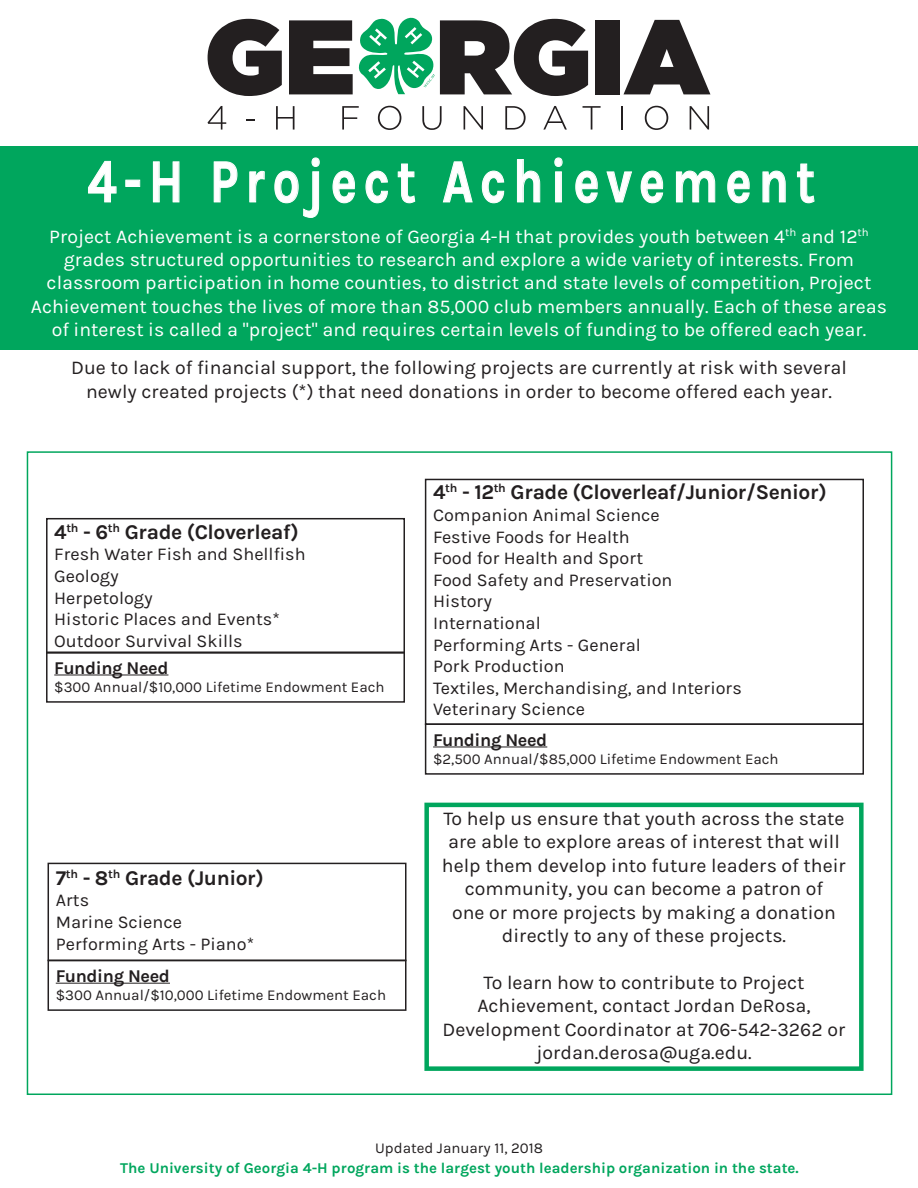
<style>
.page{position:relative;width:918px;height:1188px;background:#fff}
.page>*{position:absolute;margin:0;border:0;box-sizing:border-box;transform-origin:0 0}
.t1{font:700 61.8px "Karla";letter-spacing:.14em;color:#fff;scale:.8 1}
.t2{font:700 21px "Karla";letter-spacing:-.02em;color:#231f20}
.t3{font:19.5px/23.4px "Karla";color:#231f20;text-align:center}
.t4{font:19.5px/23.4px "Karla";color:#fff;text-align:center}
.t5{font:18px "Karla";color:#231f20}
.t6{font:700 18px "Karla";letter-spacing:-.02em;color:#231f20}
.t7{font:15px "Karla";color:#231f20}
.t8{font:700 15px "Karla";color:#00a65d}
</style>
<div class="page">
<div style="left:0;top:147px;width:918px;height:203px;background:#00a65d"></div>
<svg style="left:208px;top:19px;width:74px;height:77px"></svg>
<div style="left:595px;top:20px;width:25px;height:74px;background:#231f20"></div>
<svg style="left:624px;top:20px;width:86px;height:74px"></svg>
<svg style="left:208px;top:106px;width:18px;height:24px"></svg>
<svg style="left:246px;top:119px;width:9px;height:2px"></svg>
<svg style="left:276px;top:106px;width:19px;height:24px"></svg>
<svg style="left:342px;top:106px;width:17px;height:24px"></svg>
<svg style="left:378px;top:106px;width:23px;height:24px"></svg>
<svg style="left:422px;top:106px;width:20px;height:24px"></svg>
<svg style="left:464px;top:106px;width:19px;height:24px"></svg>
<svg style="left:505px;top:106px;width:21px;height:24px"></svg>
<svg style="left:543px;top:106px;width:24px;height:24px"></svg>
<svg style="left:583px;top:106px;width:18px;height:24px"></svg>
<hr style="left:621px;top:106px;width:2px;height:24px;background:#231f20">
<svg style="left:645px;top:106px;width:23px;height:24px"></svg>
<svg style="left:690px;top:106px;width:19px;height:24px"></svg>
<svg style="left:289px;top:18px;width:299px;height:78px"></svg>
<div style="left:46px;top:518px;width:359px;height:136px;border:2px solid #231f20"></div>
<div style="left:425px;top:479px;width:439px;height:246px;border:2px solid #231f20"></div>
<div style="left:48px;top:863px;width:358px;height:98px;border:2px solid #231f20"></div>
<hr style="left:54px;top:675px;width:114px;height:1px;background:#231f20">
<div style="left:46px;top:652px;width:359px;height:51px;border:2px solid #231f20"></div>
<hr style="left:56px;top:983px;width:114px;height:1px;background:#231f20">
<div style="left:48px;top:960px;width:358px;height:51px;border:2px solid #231f20"></div>
<hr style="left:433px;top:747px;width:114px;height:1px;background:#231f20">
<div style="left:425px;top:723px;width:439px;height:52px;border:2px solid #231f20"></div>
<div style="left:424px;top:803px;width:440px;height:268px;border:4px solid #00a65d"></div>
<svg style="left:88px;top:161px;width:29px;height:42px"></svg>
<svg style="left:153px;top:161px;width:27px;height:42px"></svg>
<svg style="left:213px;top:161px;width:25px;height:42px"></svg>
<svg style="left:249px;top:171px;width:16px;height:32px"></svg>
<svg style="left:274px;top:157px;width:46px;height:61px"></svg>
<svg style="left:332px;top:170px;width:23px;height:34px"></svg>
<svg style="left:365px;top:170px;width:23px;height:34px"></svg>
<svg style="left:398px;top:163px;width:17px;height:41px"></svg>
<svg style="left:443px;top:161px;width:30px;height:42px"></svg>
<svg style="left:482px;top:170px;width:22px;height:34px"></svg>
<svg style="left:517px;top:159px;width:24px;height:44px"></svg>
<svg style="left:554px;top:157px;width:9px;height:46px"></svg>
<svg style="left:575px;top:170px;width:23px;height:34px"></svg>
<svg style="left:606px;top:171px;width:26px;height:32px"></svg>
<svg style="left:641px;top:170px;width:22px;height:34px"></svg>
<svg style="left:676px;top:170px;width:40px;height:33px"></svg>
<svg style="left:727px;top:170px;width:23px;height:34px"></svg>
<svg style="left:762px;top:170px;width:24px;height:33px"></svg>
<svg style="left:797px;top:163px;width:18px;height:41px"></svg>
<p class="t1" style="left:87px;top:146px;width:911px">4-H Project Achievement</p>
<p class="t4" style="left:31px;top:225px;width:858px">Project Achievement is a cornerstone of Georgia 4-H that provides youth between 4<sup>th</sup> and 12<sup>th </sup>grades structured opportunities to research and explore a wide variety of interests. From classroom participation in home counties, to district and state levels of competition, Project Achievement touches the lives of more than 85,000 club members annually. Each of these areas of interest is called a "project" and requires certain levels of funding to be offered each year.</p>
<p class="t3" style="left:71px;top:356px;width:777px">Due to lack of financial support, the following projects are currently at risk with several newly created projects (*) that need donations in order to become offered each year.</p>
<p class="t2" style="left:54px;top:520px;width:246px">4<sup>th</sup> - 6<sup>th</sup> Grade (Cloverleaf)</p>
<p class="t5" style="left:54px;top:544px;width:253px">Fresh Water Fish and Shellfish</p>
<p class="t5" style="left:54px;top:566px;width:66px">Geology</p>
<p class="t5" style="left:54px;top:588px;width:100px">Herpetology</p>
<p class="t5" style="left:54px;top:609px;width:227px">Historic Places and Events*</p>
<p class="t5" style="left:54px;top:631px;width:190px">Outdoor Survival Skills</p>
<p class="t6" style="left:54px;top:657px;width:116px">Funding Need</p>
<p class="t7" style="left:54px;top:678px;width:332px">$300 Annual/$10,000 Lifetime Endowment Each</p>
<p class="t2" style="left:56px;top:866px;width:210px">7<sup>th</sup> - 8<sup>th</sup> Grade (Junior)</p>
<p class="t5" style="left:56px;top:891px;width:35px">Arts</p>
<p class="t5" style="left:56px;top:912px;width:128px">Marine Science</p>
<p class="t5" style="left:56px;top:934px;width:200px">Performing Arts - Piano*</p>
<p class="t6" style="left:56px;top:965px;width:116px">Funding Need</p>
<p class="t7" style="left:56px;top:987px;width:332px">$300 Annual/$10,000 Lifetime Endowment Each</p>
<p class="t2" style="left:433px;top:480px;width:395px">4<sup>th</sup> - 12<sup>th</sup> Grade (Cloverleaf/Junior/Senior)</p>
<p class="t5" style="left:433px;top:505px;width:228px">Companion Animal Science</p>
<p class="t5" style="left:433px;top:527px;width:198px">Festive Foods for Health</p>
<p class="t5" style="left:433px;top:548px;width:212px">Food for Health and Sport</p>
<p class="t5" style="left:433px;top:570px;width:241px">Food Safety and Preservation</p>
<p class="t5" style="left:433px;top:592px;width:61px">History</p>
<p class="t5" style="left:433px;top:613px;width:109px">International</p>
<p class="t5" style="left:433px;top:635px;width:209px">Performing Arts - General</p>
<p class="t5" style="left:433px;top:656px;width:133px">Pork Production</p>
<p class="t5" style="left:433px;top:678px;width:310px">Textiles, Merchandising, and Interiors</p>
<p class="t5" style="left:433px;top:700px;width:154px">Veterinary Science</p>
<p class="t6" style="left:433px;top:729px;width:116px">Funding Need</p>
<p class="t7" style="left:433px;top:750px;width:347px">$2,500 Annual/$85,000 Lifetime Endowment Each</p>
<p class="t3" style="left:442px;top:807px;width:406px">To help us ensure that youth across the state are able to explore areas of interest that will help them develop into future leaders of their community, you can become a patron of<br>one or more projects by making a donation directly to any of these projects.</p>
<p class="t3" style="left:443px;top:971px;width:404px">To learn how to contribute to Project Achievement, contact Jordan DeRosa, Development Coordinator at 706-542-3262 or jordan.derosa@uga.edu.</p>
<p class="t7" style="left:375px;top:1140px;width:169px">Updated January 11, 2018</p>
<p class="t8" style="left:120px;top:1159px;width:680px">The University of Georgia 4-H program is the largest youth leadership organization in the state.</p>
</div>
